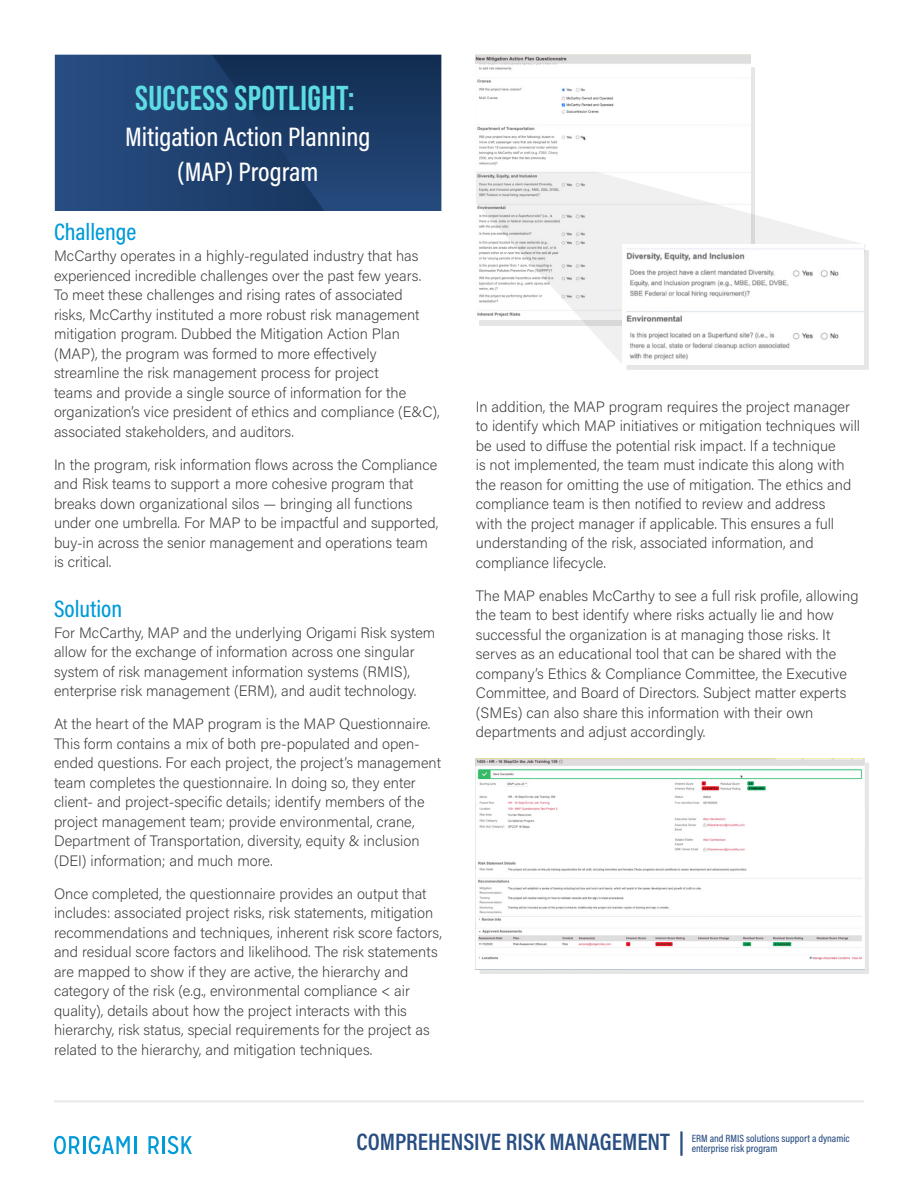
<style>
.page{position:relative;width:918px;height:1188px;background:#fff}
.page>*{position:absolute;margin:0;border:0;box-sizing:border-box;transform-origin:0 0}
.t1{font:700 34.5px "Bebas Neue Pro";letter-spacing:.01em;color:#5ddce3}
.t2{font:500 27px/34.5px "Acumin Pro Cond";color:#fff;text-align:center}
.t3{font:600 24px "Acumin Pro Cond";color:#274d82}
.t4{font:500 24px "Acumin Pro Cond";color:#009bd8}
.t5{font:200 15px/19.5px "Acumin Pro";color:#333}
.t6{font:500 10.65px "Acumin Pro Cond";color:#274d82}
</style>
<div class="page">
<svg style="left:54px;top:1136px;width:82px;height:18px"></svg>
<svg style="left:148px;top:1136px;width:11px;height:18px"></svg>
<hr style="left:162px;top:1136px;width:3px;height:18px;background:#009bd8">
<svg style="left:167px;top:1136px;width:25px;height:18px"></svg>
<hr style="left:54px;top:1100px;width:810px;height:2px;background:#ebebeb">
<hr style="left:680px;top:1131px;width:3px;height:25px;background:#274d82">
<img style="left:54px;top:54px;width:388px;height:157px">
<img style="left:475px;top:54px;width:276px;height:111px">
<div style="left:479px;top:763px;width:390px;height:211px;background:#000;opacity:.1"></div>
<img style="left:475px;top:758px;width:389px;height:211px">
<svg style="left:476px;top:172px;width:390px;height:192px;fill:#f0f0f0"></svg>
<div style="left:627px;top:250px;width:242px;height:119px;background:#000;opacity:.1"></div>
<img style="left:622px;top:245px;width:242px;height:119px">
<h1 class="t1" style="left:135px;top:78px;width:221px">SUCCESS SPOTLIGHT:</h1>
<h2 class="t2" style="left:125px;top:119px;width:247px">Mitigation Action Planning (MAP) Program</h2>
<h3 class="t4" style="left:54px;top:216px;width:84px">Challenge</h3>
<p class="t5" style="left:54px;top:246px;width:387px">McCarthy operates in a highly-regulated industry that has experienced incredible challenges over the past few years.<br>To meet these challenges and rising rates of associated<br>risks, McCarthy instituted a more robust risk management mitigation program. Dubbed the Mitigation Action Plan (MAP), the program was formed to more effectively streamline the risk management process for project<br>teams and provide a single source of information for the organization’s vice president of ethics and compliance (E&amp;C), associated stakeholders, and auditors.</p>
<p class="t5" style="left:54px;top:454px;width:386px">In the program, risk information flows across the Compliance and Risk teams to support a more cohesive program that breaks down organizational silos — bringing all functions under one umbrella. For MAP to be impactful and supported, buy-in across the senior management and operations team is critical.</p>
<h3 class="t4" style="left:54px;top:593px;width:70px">Solution</h3>
<p class="t5" style="left:54px;top:622px;width:383px">For McCarthy, MAP and the underlying Origami Risk system allow for the exchange of information across one singular system of risk management information systems (RMIS), enterprise risk management (ERM), and audit technology.</p>
<p class="t5" style="left:54px;top:714px;width:389px">At the heart of the MAP program is the MAP Questionnaire.<br>This form contains a mix of both pre-populated and open&shy;ended questions. For each project, the project’s management team completes the questionnaire. In doing so, they enter client- and project-specific details; identify members of the project management team; provide environmental, crane, Department of Transportation, diversity, equity &amp; inclusion (DEI) information; and much more.</p>
<p class="t5" style="left:54px;top:883px;width:389px">Once completed, the questionnaire provides an output that includes: associated project risks, risk statements, mitigation recommendations and techniques, inherent risk score factors, and residual score factors and likelihood. The risk statements are mapped to show if they are active, the hierarchy and category of the risk (e.g., environmental compliance &lt; air quality), details about how the project interacts with this hierarchy, risk status, special requirements for the project as related to the hierarchy, and mitigation techniques.</p>
<p class="t5" style="left:476px;top:396px;width:386px">In addition, the MAP program requires the project manager to identify which MAP initiatives or mitigation techniques will be used to diffuse the potential risk impact. If a technique<br>is not implemented, the team must indicate this along with the reason for omitting the use of mitigation. The ethics and compliance team is then notified to review and address<br>with the project manager if applicable. This ensures a full understanding of the risk, associated information, and compliance lifecycle.</p>
<p class="t5" style="left:476px;top:585px;width:384px">The MAP enables McCarthy to see a full risk profile, allowing the team to best identify where risks actually lie and how successful the organization is at managing those risks. It serves as an educational tool that can be shared with the company’s Ethics &amp; Compliance Committee, the Executive Committee, and Board of Directors. Subject matter experts (SMEs) can also share this information with their own departments and adjust accordingly.</p>
<h3 class="t3" style="left:356px;top:1126px;width:315px">COMPREHENSIVE RISK MANAGEMENT</h3>
<p class="t6" style="left:692px;top:1142px;width:87px">enterprise risk program</p>
<p class="t6" style="left:692px;top:1131px;width:160px">ERM and RMIS solutions support a dynamic</p>
</div>
